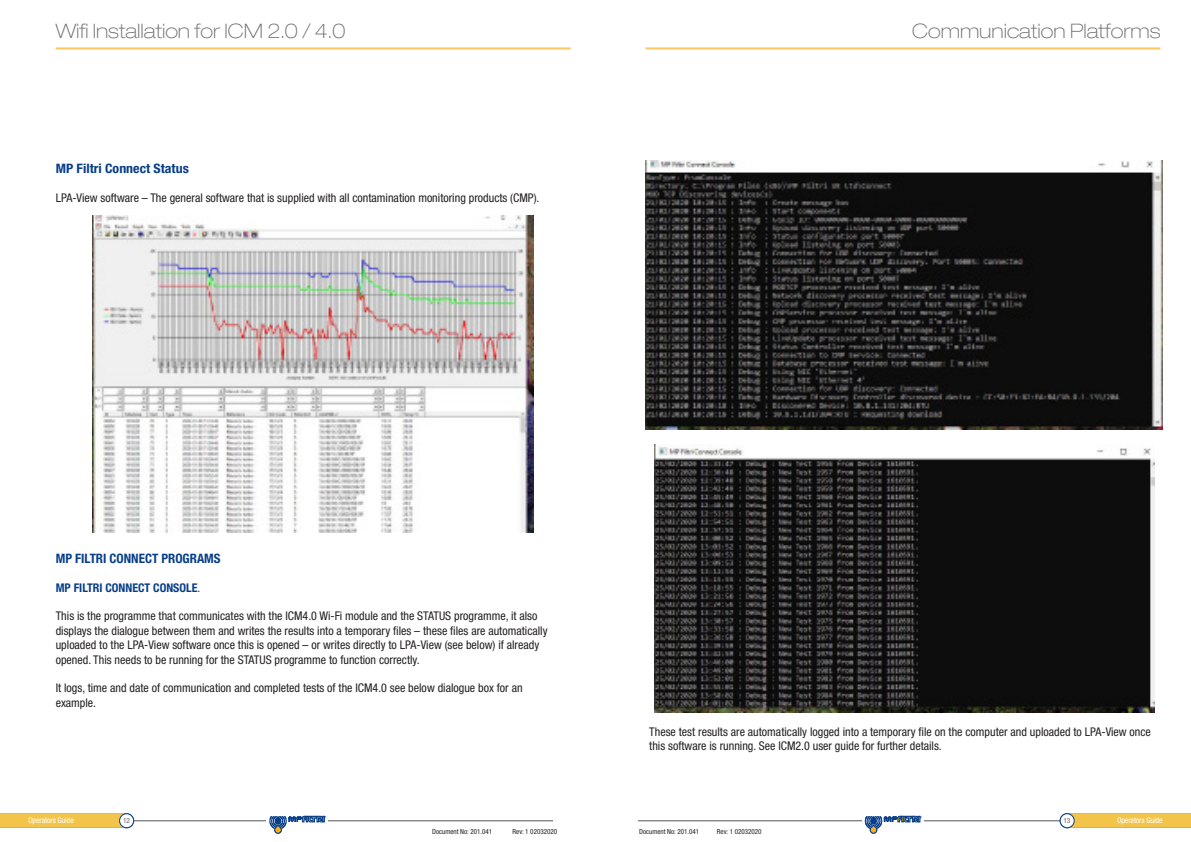
<style>
.page{position:relative;width:1191px;height:842px;background:#fff}
.page>*{position:absolute;margin:0;border:0;box-sizing:border-box;transform-origin:0 0}
.t1{font:100 expanded 20px "Helvetica Neue LT Std";color:#6c6d70}
.t2{font:700 condensed 13px "Helvetica Neue LT Std";color:#083e89}
.t3{font:700 condensed 13px "Helvetica Neue LT Std";color:#083e89;scale:1.07 1}
.t4{font:condensed 12px/14.4px "Helvetica Neue LT Std";color:#231f20}
.t5{font:700 condensed 12px "Helvetica Neue LT Std";color:#083e89}
.t6{font:condensed 8px "Helvetica Neue LT Std";letter-spacing:-.02em;color:#fff}
.t7{font:condensed 7px "Helvetica Neue LT Std";color:#231f20}
.t8{font:condensed 7px "Helvetica Neue LT Std";color:#636366;scale:1.07 1}
.s1{font-weight:400}
</style>
<div class="page">
<hr style="left:56px;top:47px;width:514px;height:2px;background:#fec563">
<hr style="left:645px;top:47px;width:515px;height:2px;background:#fec563">
<img style="left:93px;top:216px;width:441px;height:316px">
<img style="left:645px;top:161px;width:517px;height:268px">
<img style="left:654px;top:444px;width:500px;height:269px">
<hr style="left:638px;top:820px;width:427px;height:1px;background:#808285">
<hr style="left:134px;top:820px;width:419px;height:1px;background:#808285">
<svg style="left:1063px;top:814px;width:128px;height:14px;background:#edc14b"></svg>
<svg style="left:0;top:814px;width:124px;height:14px;background:#eec24b"></svg>
<div style="left:1060px;top:814px;width:14px;height:14px;background:#fff;border-radius:50%"></div>
<div style="left:1060px;top:814px;width:14px;height:14px;border:1px solid #083e89;border-radius:50%"></div>
<div style="left:120px;top:814px;width:14px;height:14px;background:#fff;border-radius:50%"></div>
<div style="left:119px;top:814px;width:15px;height:14px;border:1px solid #083e89;border-radius:50%"></div>
<hr style="left:862px;top:819px;width:61px;height:4px;background:#fff">
<hr style="left:266px;top:819px;width:61px;height:4px;background:#fff">
<svg style="left:864px;top:816px;width:57px;height:17px"></svg>
<svg style="left:269px;top:816px;width:57px;height:17px"></svg>
<p class="t1" style="left:56px;top:19px;width:291px">Wifi Installation for ICM 2.0 / 4.0</p>
<p class="t1" style="left:912px;top:19px;width:250px">Communication Platforms</p>
<p class="t3" style="left:56px;top:160px;width:126px">MP Filtri Connect Status</p>
<p class="t4" style="left:56px;top:190px;width:485px">LPA-View software – The general software that is supplied with all contamination monitoring products (CMP).</p>
<p class="t2" style="left:56px;top:550px;width:166px">MP FILTRI CONNECT PROGRAMS</p>
<p class="t5" style="left:56px;top:580px;width:146px">MP FILTRI CONNECT CONSOLE<span class="s1">.</span></p>
<p class="t4" style="left:56px;top:609px;width:493px">This is the programme that communicates with the ICM4.0 Wi-Fi module and the STATUS programme, it also displays the dialogue between them and writes the results into a temporary files – these files are automatically uploaded to the LPA-View software once this is opened – or writes directly to LPA-View (see below) if already opened. This needs to be running for the STATUS programme to function correctly.</p>
<p class="t4" style="left:56px;top:681px;width:468px">It logs, time and date of communication and completed tests of the ICM4.0 see below dialogue box for an example.</p>
<p class="t4" style="left:649px;top:724px;width:503px">These test results are automatically logged into a temporary file on the computer and uploaded to LPA-View once this software is running. See ICM2.0 user guide for further details.</p>
<p class="t6" style="left:28px;top:815px;width:47px">Operators Guide</p>
<p class="t8" style="left:123px;top:816px;width:8px">12</p>
<p class="t8" style="left:1063px;top:817px;width:8px">13</p>
<p class="t6" style="left:1117px;top:815px;width:47px">Operators Guide</p>
<p class="t7" style="left:432px;top:827px;width:62px">Document No: 201.041</p>
<p class="t7" style="left:512px;top:827px;width:46px">Rev: 1 02032020</p>
<p class="t7" style="left:639px;top:827px;width:62px">Document No: 201.041</p>
<p class="t7" style="left:717px;top:827px;width:46px">Rev: 1 02032020</p>
</div>
